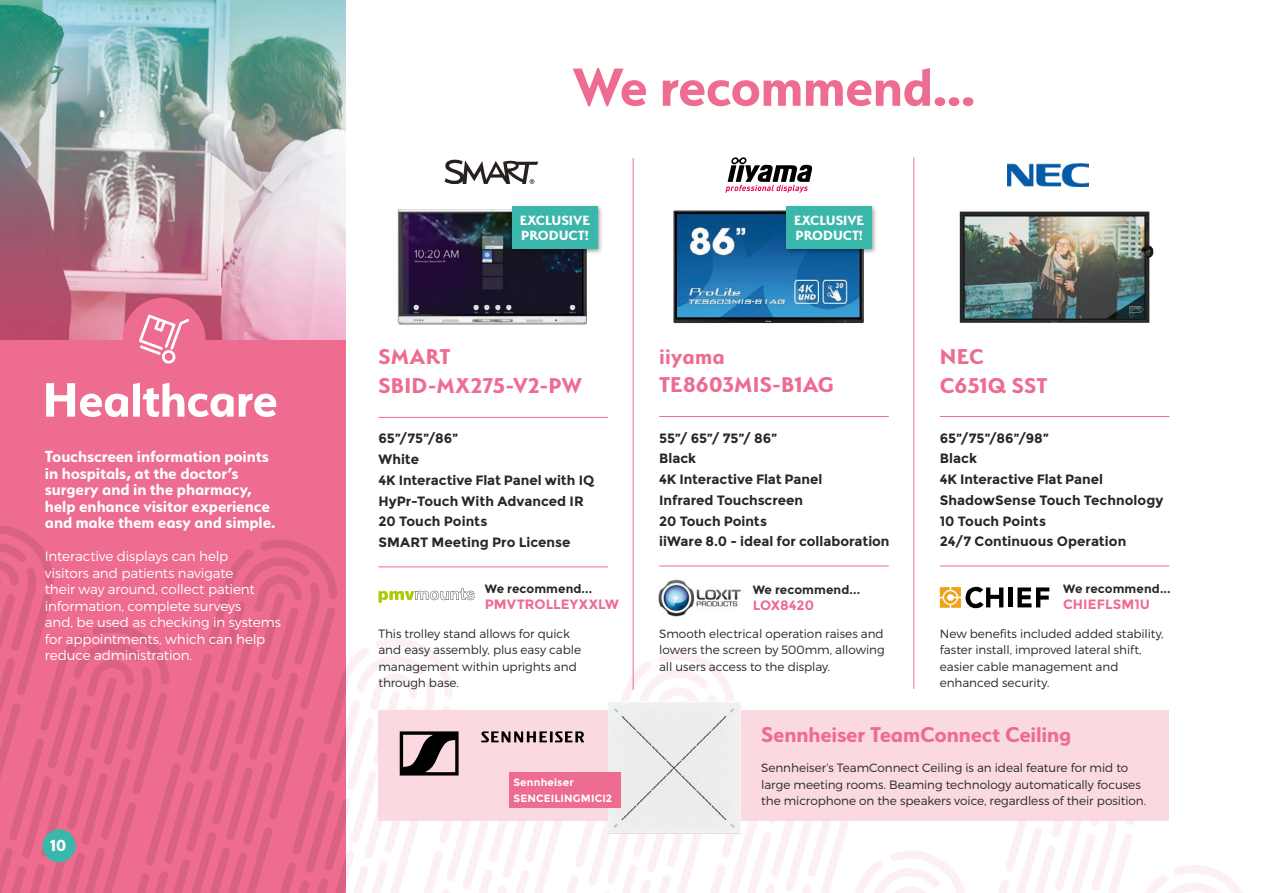
<style>
.page{position:relative;width:1263px;height:893px;background:#fff}
.page>*{position:absolute;margin:0;border:0;box-sizing:border-box;transform-origin:0 0}
.t1{font:700 60px "Serenity";letter-spacing:-.015em;color:#ed6c90}
.t2{font:700 54px "Serenity";letter-spacing:-.015em;color:#fff}
.t3{font:700 24px/28.5px "Serenity";letter-spacing:-.005em;color:#ed6c90}
.t4{font:700 18px/16.5px "Serenity";letter-spacing:-.005em;color:#fff}
.t5{font:700 15px/15px "Serenity";color:#fff}
.t6{font:700 13.5px/20.7px "Montserrat";color:#292725}
.t7{font:300 13.5px/16.5px "Montserrat";letter-spacing:-.01em;color:#fff}
.t8{font:700 13.5px "Montserrat";color:#ed6c90}
.t9{font:300 12px/16.5px "Montserrat";letter-spacing:-.005em;color:#292725}
.t10{font:700 12px "Montserrat";letter-spacing:.005em;color:#292725}
.t11{font:700 10.5px/15.5px "Montserrat";letter-spacing:.015em;color:#fff}
</style>
<div class="page">
<svg style="left:345px;top:425px;width:898px;height:468px"></svg>
<img style="left:0;top:0;width:345px;height:340px">
<div style="left:0;top:340px;width:345px;height:553px;background:#ed6c90"></div>
<svg style="left:0;top:525px;width:345px;height:368px"></svg>
<div style="left:123px;top:298px;width:82px;height:83px;background:#ed6c90;border-radius:50%"></div>
<img style="left:673px;top:210px;width:191px;height:113px">
<hr style="left:913px;top:157px;width:1px;height:532px;background:#ed6c90">
<hr style="left:378px;top:566px;width:230px;height:1px;background:#ed6c90">
<hr style="left:633px;top:158px;width:1px;height:532px;background:#ed6c90">
<hr style="left:378px;top:417px;width:230px;height:1px;background:#ed6c90">
<hr style="left:659px;top:566px;width:230px;height:1px;background:#ed6c90">
<hr style="left:659px;top:416px;width:230px;height:1px;background:#ed6c90">
<svg style="left:139px;top:314px;width:50px;height:50px"></svg>
<img style="left:960px;top:212px;width:194px;height:111px">
<hr style="left:940px;top:566px;width:229px;height:1px;background:#ed6c90">
<hr style="left:940px;top:416px;width:229px;height:1px;background:#ed6c90">
<img style="left:1007px;top:164px;width:81px;height:22px">
<svg style="left:444px;top:160px;width:94px;height:24px"></svg>
<img style="left:397px;top:209px;width:189px;height:116px">
<svg style="left:378px;top:588px;width:97px;height:15px"></svg>
<svg style="left:725px;top:157px;width:87px;height:36px"></svg>
<img style="left:653px;top:577px;width:93px;height:42px">
<svg style="left:940px;top:587px;width:109px;height:21px"></svg>
<hr style="left:1008px;top:587px;width:4px;height:20px;background:#000">
<div style="left:378px;top:710px;width:791px;height:111px;background:#fad9e0"></div>
<div style="left:608px;top:702px;width:132px;height:131px;background:#ededed"></div>
<div style="left:509px;top:773px;width:112px;height:35px;background:#ed6c90"></div>
<svg style="left:400px;top:731px;width:184px;height:44px"></svg>
<div style="left:509px;top:204px;width:95px;height:51px;background:#000;opacity:.4"></div>
<div style="left:512px;top:207px;width:85px;height:42px;background:#3bb6ab"></div>
<div style="left:784px;top:204px;width:94px;height:51px;background:#000;opacity:.4"></div>
<div style="left:787px;top:207px;width:85px;height:42px;background:#3bb6ab"></div>
<div style="left:43px;top:829px;width:33px;height:33px;background:#3bb6ab;border-radius:50%"></div>
<h2 class="t2" style="left:43px;top:370px;width:237px">Healthcare</h2>
<h3 class="t4" style="left:45px;top:448px;width:232px">Touchscreen information points in hospitals, at the doctor’s surgery and in the pharmacy, help enhance visitor experience and make them easy and simple.</h3>
<p class="t7" style="left:45px;top:548px;width:238px">Interactive displays can help<br>visitors and patients navigate<br>their way around, collect patient information, complete surveys<br>and, be used as checking in systems for appointments, which can help reduce administration.</p>
<h3 class="t4" style="left:50px;top:837px;width:18px">10</h3>
<h1 class="t1" style="left:573px;top:54px;width:404px">We recommend…</h1>
<p class="t5" style="left:520px;top:213px;width:72px">EXCLUSIVE<br>PRODUCT!</p>
<p class="t5" style="left:794px;top:213px;width:72px">EXCLUSIVE<br>PRODUCT!</p>
<h3 class="t3" style="left:659px;top:342px;width:177px">iiyama<br>TE8603MIS-B1AG</h3>
<p class="t6" style="left:659px;top:427px;width:232px">55”/ 65”/ 75”/ 86”<br>Black<br>4K Interactive Flat Panel<br>Infrared Touchscreen<br>20 Touch Points<br>iiWare 8.0 - ideal for collaboration</p>
<h3 class="t3" style="left:378px;top:342px;width:205px">SMART<br>SBID-MX275-V2-PW</h3>
<h3 class="t3" style="left:940px;top:342px;width:109px">NEC<br>C651Q SST</h3>
<p class="t6" style="left:378px;top:428px;width:217px">65”/75”/86”<br>White<br>4K Interactive Flat Panel with IQ<br>HyPr-Touch With Advanced IR<br>20 Touch Points<br>SMART Meeting Pro License</p>
<p class="t10" style="left:485px;top:582px;width:109px">We recommend...</p>
<p class="t8" style="left:485px;top:596px;width:135px">PMVTROLLEYXXLW</p>
<p class="t6" style="left:940px;top:427px;width:225px">65”/75”/86”/98”<br>Black<br>4K Interactive Flat Panel<br>ShadowSense Touch Technology<br>10 Touch Points<br>24/7 Continuous Operation</p>
<p class="t10" style="left:1063px;top:582px;width:109px">We recommend...</p>
<p class="t8" style="left:1063px;top:596px;width:88px">CHIEFLSM1U</p>
<p class="t9" style="left:940px;top:625px;width:225px">New benefits included added stability, faster install, improved lateral shift, easier cable management and enhanced security.</p>
<p class="t10" style="left:753px;top:583px;width:109px">We recommend...</p>
<p class="t8" style="left:753px;top:597px;width:63px">LOX8420</p>
<p class="t9" style="left:659px;top:625px;width:227px;text-align:justify">Smooth electrical operation raises and lowers the screen by 500mm, allowing all users access to the display.</p>
<p class="t9" style="left:378px;top:625px;width:204px">This trolley stand allows for quick and easy assembly, plus easy cable management within uprights and through base.</p>
<p class="t11" style="left:513px;top:775px;width:100px">Sennheiser<br>SENCEILINGMICI2</p>
<h3 class="t3" style="left:761px;top:720px;width:312px">Sennheiser TeamConnect Ceiling</h3>
<p class="t9" style="left:761px;top:759px;width:387px">Sennheiser’s TeamConnect Ceiling is an ideal feature for mid to large meeting rooms. Beaming technology automatically focuses the microphone on the speakers voice, regardless of their position.</p>
</div>
